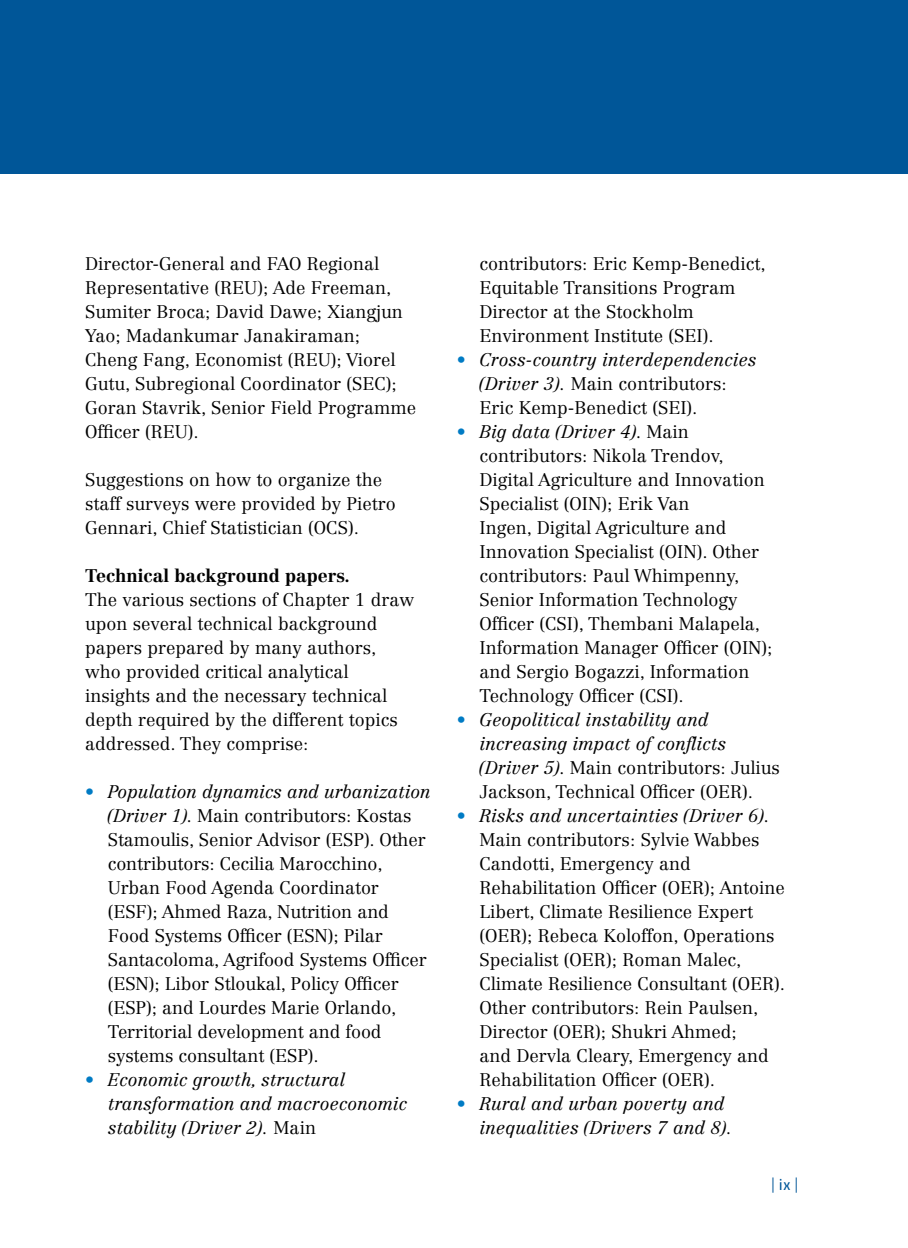
<style>
.page{position:relative;width:908px;height:1248px;background:#fff}
.page>*{position:absolute;margin:0;border:0;box-sizing:border-box;transform-origin:0 0}
.t1{font:300 18px/24px "Centennial LT Std";color:#000}
.t2{font:italic 300 18px/24px "Centennial LT Std";color:#000}
.t3{font:700 18px "Centennial LT Std";color:#000}
.t4{font:condensed 16px "Exo 2";color:#005698}
.s1{color:#007bc4}
.s2{font-style:italic}
.s3{font-style:normal;color:#007bc4}
.s4{font-style:normal}
</style>
<div class="page">
<div style="left:0;top:0;width:907px;height:174px;background:#005698"></div>
<p class="t1" style="left:85px;top:251px;width:332px">Director-General and FAO Regional Representative (REU); Ade Freeman, Sumiter Broca; David Dawe; Xiangjun Yao; Madankumar Janakiraman; Cheng Fang, Economist (REU); Viorel Gutu, Subregional Coordinator (SEC); Goran Stavrik, Senior Field Programme Officer (REU).</p>
<p class="t1" style="left:85px;top:467px;width:312px">Suggestions on how to organize the staff surveys were provided by Pietro<br>Gennari, Chief Statistician (OCS).</p>
<p class="t3" style="left:85px;top:564px;width:266px">Technical background papers.</p>
<p class="t1" style="left:85px;top:587px;width:330px">The various sections of Chapter 1 draw upon several technical background papers prepared by many authors, who provided critical analytical insights and the necessary technical depth required by the different topics addressed. They comprise:</p>
<p class="t1" style="left:108px;top:779px;width:324px;text-indent:-23px"><span class="s1">•</span> <span class="s2">Population dynamics and urbanization (Driver 1).</span> Main contributors: Kostas Stamoulis, Senior Advisor (ESP). Other contributors: Cecilia Marocchino, Urban Food Agenda Coordinator (ESF); Ahmed Raza, Nutrition and Food Systems Officer (ESN); Pilar Santacoloma, Agrifood Systems Officer (ESN); Libor Stloukal, Policy Officer (ESP); and Lourdes Marie Orlando, Territorial development and food systems consultant (ESP).</p>
<p class="t2" style="left:108px;top:1067px;width:301px;text-indent:-23px"><span class="s3">•</span> Economic growth, structural transformation and macroeconomic stability (Driver 2). <span class="s4">Main</span></p>
<p class="t1" style="left:479px;top:252px;width:287px">contributors: Eric Kemp-Benedict,<br>Equitable Transitions Program<br>Director at the Stockholm<br>Environment Institute (SEI).</p>
<p class="t2" style="left:479px;top:347px;width:278px;text-indent:-23px"><span class="s3">•</span> Cross-country interdependencies (Driver 3). <span class="s4">Main contributors:<br>Eric Kemp-Benedict (SEI).</span></p>
<p class="t1" style="left:479px;top:420px;width:294px;text-indent:-23px"><span class="s1">•</span> <span class="s2">Big data (Driver 4).</span> Main contributors: Nikola Trendov,<br>Digital Agriculture and Innovation<br>Specialist (OIN); Erik Van<br>Ingen, Digital Agriculture and<br>Innovation Specialist (OIN). Other contributors: Paul Whimpenny,<br>Senior Information Technology<br>Officer (CSI), Thembani Malapela,<br>Information Manager Officer (OIN); and Sergio Bogazzi, Information<br>Technology Officer (CSI).</p>
<p class="t2" style="left:479px;top:707px;width:301px;text-indent:-23px"><span class="s3">•</span> Geopolitical instability and increasing impact of conflicts (Driver 5). <span class="s4">Main contributors: Julius Jackson, Technical Officer (OER).</span></p>
<p class="t1" style="left:479px;top:803px;width:307px;text-indent:-23px"><span class="s1">•</span> <span class="s2">Risks and uncertainties (Driver 6).<br></span>Main contributors: Sylvie Wabbes Candotti, Emergency and Rehabilitation Officer (OER); Antoine Libert, Climate Resilience Expert (OER); Rebeca Koloffon, Operations Specialist (OER); Roman Malec, Climate Resilience Consultant (OER).<br>Other contributors: Rein Paulsen, Director (OER); Shukri Ahmed;<br>and Dervla Cleary, Emergency and Rehabilitation Officer (OER).</p>
<p class="t2" style="left:479px;top:1091px;width:254px;text-indent:-23px"><span class="s3">•</span> Rural and urban poverty and inequalities (Drivers 7 and 8).</p>
<p class="t4" style="left:771px;top:1174px;width:28px">|ix|</p>
</div>
